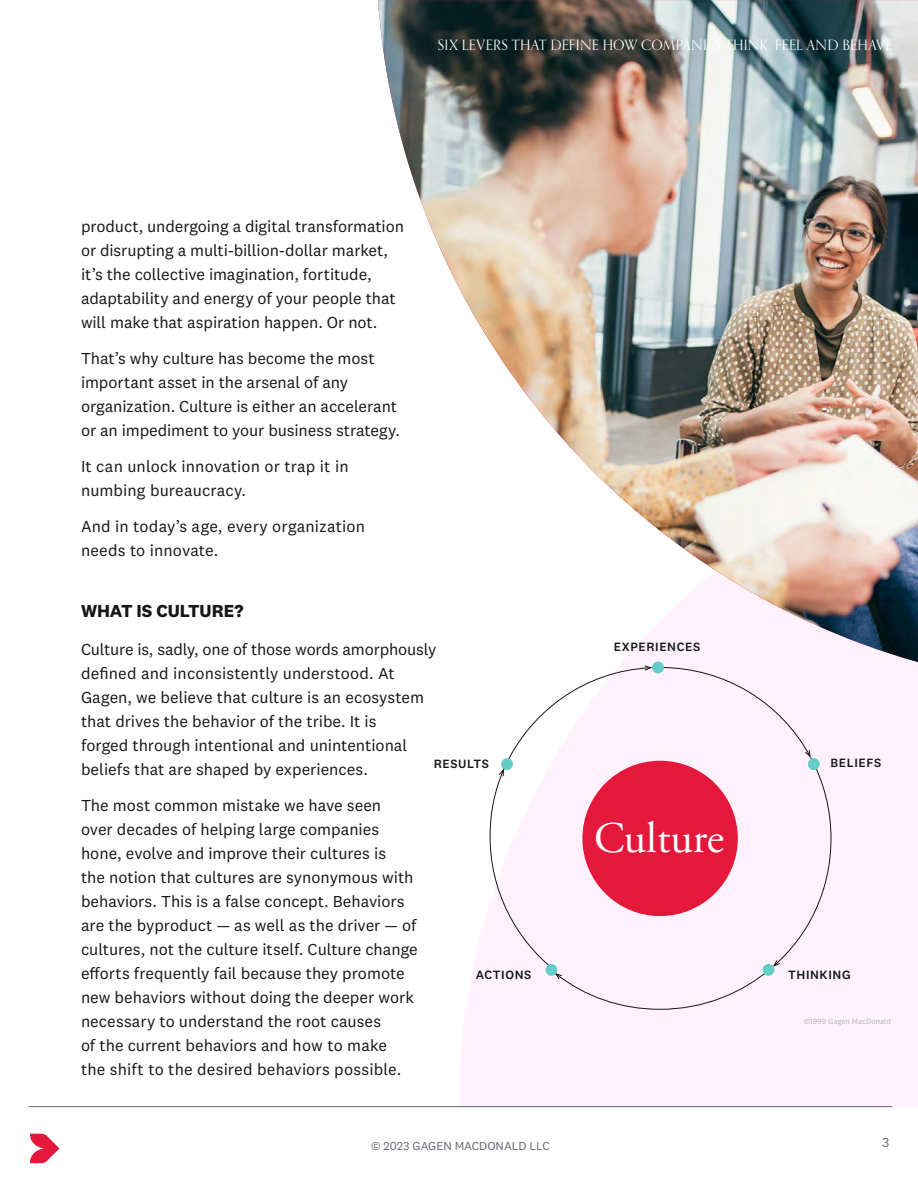
<style>
.page{position:relative;width:918px;height:1188px;background:#fff}
.page>*{position:absolute;margin:0;border:0;box-sizing:border-box;transform-origin:0 0}
.t1{font:43.65px "Adobe Garamond Pro";color:#fff}
.t2{font:700 18px "National 2";letter-spacing:-.005em;color:#161617}
.t3{font:16.5px/24px "National 2";color:#161617}
.t4{font:14.25px "Orpheus Pro";letter-spacing:.015em;color:#fff}
.t5{font:13.5px "National 2";color:#63666f}
.t6{font:500 12.45px "National 2";letter-spacing:.05em;color:#161617}
.t7{font:12px "National 2";color:#63666f}
.t8{font:7.8px "National 2";color:#b2b4be}
</style>
<div class="page">
<svg style="left:30px;top:1134px;width:29px;height:29px"></svg>
<div style="left:459px;top:689px;width:459px;height:418px;background:#fff2fd"></div>
<img style="left:378px;top:0;width:540px;height:662px">
<svg style="left:413px;top:611px;width:490px;height:432px"></svg>
<hr style="left:28px;top:1106px;width:864px;height:1px;background:#63666f">
<p class="t4" style="left:438px;top:36px;width:456px">SIX LEVERS THAT DEFINE HOW COMPANIES THINK, FEEL AND BEHAVE</p>
<p class="t3" style="left:81px;top:214px;width:325px">product, undergoing a digital transformation or disrupting a multi-billion-dollar market, it’s the collective imagination, fortitude, adaptability and energy of your people that will make that aspiration happen. Or not.</p>
<p class="t3" style="left:81px;top:346px;width:321px">That’s why culture has become the most important asset in the arsenal of any organization. Culture is either an accelerant or an impediment to your business strategy.</p>
<p class="t3" style="left:81px;top:454px;width:269px">It can unlock innovation or trap it in numbing bureaucracy.</p>
<p class="t3" style="left:81px;top:514px;width:285px">And in today’s age, every organization needs to innovate.</p>
<p class="t2" style="left:81px;top:600px;width:164px">WHAT IS CULTURE?</p>
<p class="t3" style="left:81px;top:637px;width:357px">Culture is, sadly, one of those words amorphously defined and inconsistently understood. At Gagen, we believe that culture is an ecosystem that drives the behavior of the tribe. It is<br>forged through intentional and unintentional beliefs that are shaped by experiences.</p>
<p class="t3" style="left:81px;top:793px;width:338px">The most common mistake we have seen<br>over decades of helping large companies hone, evolve and improve their cultures is<br>the notion that cultures are synonymous with behaviors. This is a false concept. Behaviors are the byproduct — as well as the driver — of cultures, not the culture itself. Culture change efforts frequently fail because they promote new behaviors without doing the deeper work necessary to understand the root causes<br>of the current behaviors and how to make<br>the shift to the desired behaviors possible.</p>
<p class="t6" style="left:614px;top:639px;width:88px">EXPERIENCES</p>
<p class="t6" style="left:434px;top:756px;width:57px">RESULTS</p>
<p class="t6" style="left:831px;top:755px;width:52px">BELIEFS</p>
<h1 class="t1" style="left:594px;top:812px;width:131px">Culture</h1>
<p class="t6" style="left:476px;top:967px;width:57px">ACTIONS</p>
<p class="t6" style="left:788px;top:967px;width:64px">THINKING</p>
<p class="t8" style="left:804px;top:1016px;width:89px">©1999 Gagen MacDonald</p>
<p class="t7" style="left:371px;top:1138px;width:180px">© 2023 GAGEN MACDONALD LLC</p>
<p class="t5" style="left:882px;top:1134px;width:9px">3</p>
</div>
